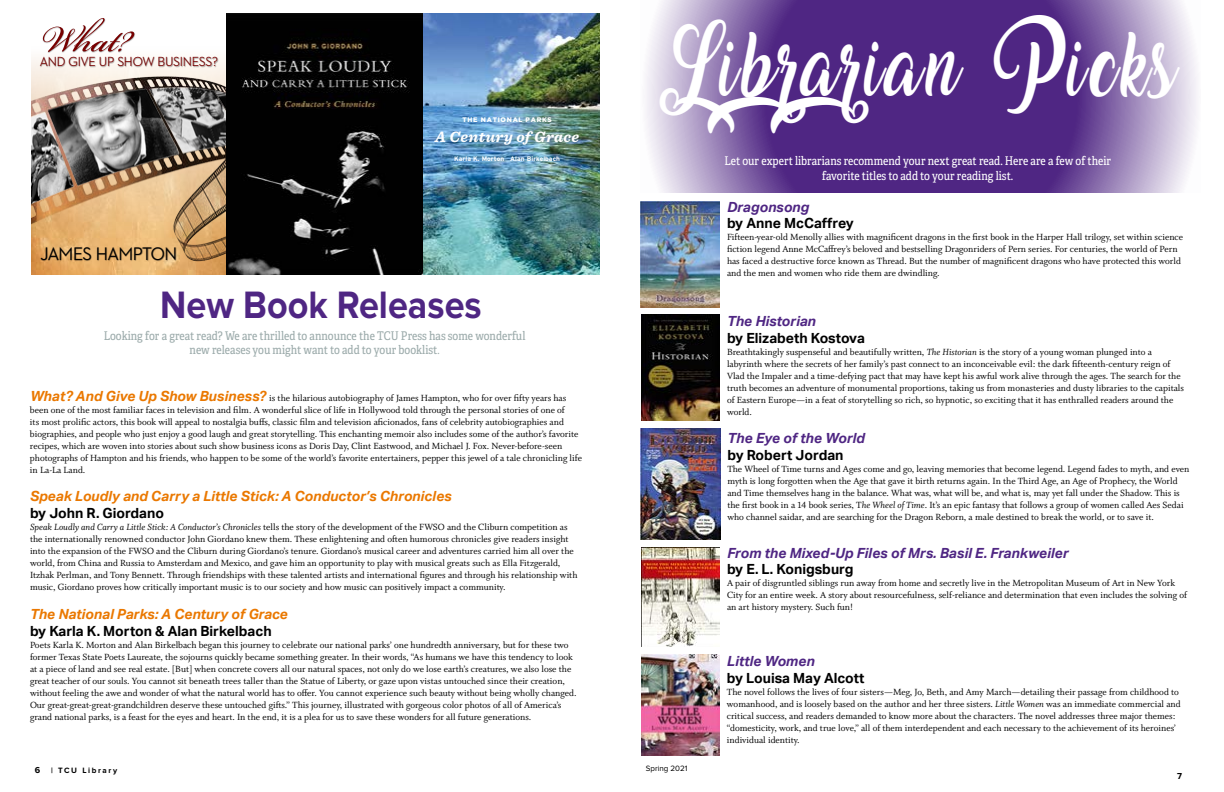
<style>
.page{position:relative;width:1224px;height:792px;background:#fff}
.page>*{position:absolute;margin:0;border:0;box-sizing:border-box;transform-origin:0 0}
.t1{font:58.1px "Bickham Script Std";color:#780000}
.t2{font:57px "Amarillo";letter-spacing:.1em;color:#fff;scale:.83 1}
.t3{font:700 39.6px "Proxima Nova";color:#4f2683;scale:.91 1}
.t4{font:500 18.4px "Neutraface 2 Display";letter-spacing:-.03em;color:#000}
.t5{font:italic 700 15.6px "Sentinel";letter-spacing:.02em;color:#fff}
.t6{font:700 14px "Aktiv Grotesk";color:#000}
.t7{font:italic 700 14px "Aktiv Grotesk";color:#4f2683}
.t8{font:italic 700 14px "Aktiv Grotesk";color:#ea7800}
.t9{font:500 13.4px "Neutraface 2 Display";letter-spacing:-.015em;color:#780000}
.t10{font:12px/14.4px "Adelle Condensed";color:#9cabab;text-align:center}
.t11{font:12px/14.4px "Adelle Condensed";color:#fff;text-align:center}
.t12{font:10px/12px "Whitman Roman LF";color:#000}
.t13{font:700 9px "Proxima Nova";color:#000}
.t14{font:700 8px "Proxima Nova";letter-spacing:.2em;color:#000}
.t15{font:8px "Proxima Nova";color:#000}
.t16{font:700 6.6px "Interstate";letter-spacing:.01em;color:#fff}
.t17{font:900 6.6px "Gotham";letter-spacing:.11em;color:#fff}
.s1{font-weight:300}
.s2{font-family:"Aktiv Grotesk";font-weight:700;font-style:italic;font-size:14px;color:#ea7800}
.s3{color:#fff}
.s4{font-family:"Whitman Italic LF"}
.s5{font-size:9px}
</style>
<div class="page">
<img style="left:31px;top:46px;width:196px;height:229px">
<div style="left:40px;top:17px;width:179px;height:51px;background:#000;opacity:.45"></div>
<img style="left:31px;top:213px;width:196px;height:50px">
<div style="left:40px;top:246px;width:137px;height:16px;background:#000;opacity:.65"></div>
<img style="left:31px;top:71px;width:196px;height:142px">
<img style="left:227px;top:14px;width:372px;height:261px">
<svg style="left:646px;top:0;width:551px;height:193px;background:#77589f"></svg>
<img style="left:641px;top:202px;width:78px;height:106px">
<img style="left:641px;top:314px;width:78px;height:107px">
<img style="left:641px;top:429px;width:79px;height:111px">
<img style="left:641px;top:548px;width:78px;height:99px">
<img style="left:641px;top:655px;width:78px;height:101px">
<h1 class="t1" style="left:40px;top:-3px;width:92px">What?</h1>
<h3 class="t9" style="left:40px;top:54px;width:180px">AND GIVE UP SHOW BUSINESS?</h3>
<h3 class="t4" style="left:40px;top:244px;width:138px">JAMES HAMPTON</h3>
<p class="t17" style="left:463px;top:115px;width:91px">THE NATIONAL PARKS</p>
<h3 class="t5" style="left:435px;top:125px;width:145px">A Century of Grace</h3>
<p class="t16" style="left:454px;top:155px;width:107px">Karla K. Morton Alan Birkelbach</p>
<h3 class="t3" style="left:160px;top:282px;width:355px">New Book Releases</h3>
<p class="t10" style="left:104px;top:328px;width:423px">Looking for a great read? We are thrilled to announce the TCU Press has some wonderful new releases you might want to add to your booklist<span class="s1">.</span></p>
<p class="t12" style="left:30px;top:392px;width:554px"><span class="s2">What? And Give Up Show Business?</span> is the hilarious autobiography of James Hampton, who for over fifty years has been one of the most familiar faces in television and film. A wonderful slice of life in Hollywood told through the personal stories of one of<br>its most prolific actors, this book will appeal to nostalgia buffs, classic film and television aficionados, fans of celebrity autobiographies and biographies, and people who just enjoy a good laugh and great storytelling. This enchanting memoir also includes some of the author’s favorite recipes, which are woven into stories about such show business icons as Doris Day, Clint Eastwood, and Michael J. Fox. Never-before-seen photographs of Hampton and his friends, who happen to be some of the world’s favorite entertainers, pepper this jewel of a tale chronicling life in La-La Land.<span class="s3">i</span></p>
<h3 class="t8" style="left:30px;top:488px;width:423px">Speak Loudly and Carry a Little Stick: A Conductor’s Chronicles</h3>
<h3 class="t6" style="left:30px;top:505px;width:136px">by John R. Giordano</h3>
<p class="t12" style="left:30px;top:521px;width:549px"><span class="s4">Speak Loudly and Carry a Little Stick: A Conductor’s Chronicles</span> tells the story of the development of the FWSO and the Cliburn competition as the internationally renowned conductor John Giordano knew them. These enlightening and often humorous chronicles give readers insight into the expansion of the FWSO and the Cliburn during Giordano’s tenure. Giordano’s musical career and adventures carried him all over the world, from China and Russia to Amsterdam and Mexico, and gave him an opportunity to play with musical greats such as Ella Fitzgerald, Itzhak Perlman, and Tony Bennett. Through friendships with these talented artists and international figures and through his relationship with music, Giordano proves how critically important music is to our society and how music can positively impact a community.</p>
<h3 class="t8" style="left:30px;top:606px;width:259px">The National Parks: A Century of Grace</h3>
<h3 class="t6" style="left:30px;top:623px;width:243px">by Karla K. Morton &amp; Alan Birkelbach</h3>
<p class="t12" style="left:30px;top:639px;width:548px">Poets Karla K. Morton and Alan Birkelbach began this journey to celebrate our national parks’ one hundredth anniversary, but for these two former Texas State Poets Laureate, the sojourns quickly became something greater. In their words, “As humans we have this tendency to look at a piece of land and see real estate. [But] when concrete covers all our natural spaces, not only do we lose earth’s creatures, we also lose the great teacher of our souls. You cannot sit beneath trees taller than the Statue of Liberty, or gaze upon vistas untouched since their creation, without feeling the awe and wonder of what the natural world has to offer. You cannot experience such beauty without being wholly changed.<br>Our great-great-great-grandchildren deserve these untouched gifts.” This journey, illustrated with gorgeous color photos of all of America’s grand national parks, is a feast for the eyes and heart. In the end, it is a plea for us to save these wonders for all future generations.</p>
<p class="t14" style="left:35px;top:765px;width:84px"><span class="s5">6</span> | TCU Library</p>
<h2 class="t2" style="left:660px;top:43px;width:623px">Librarian Picks</h2>
<p class="t11" style="left:724px;top:154px;width:388px">Let our expert librarians recommend your next great read. Here are a few of their favorite titles to add to your reading list.</p>
<h3 class="t7" style="left:727px;top:199px;width:84px">Dragonsong</h3>
<h3 class="t6" style="left:727px;top:215px;width:128px">by Anne McCaffrey</h3>
<p class="t12" style="left:727px;top:232px;width:458px">Fifteen-year-old Menolly allies with magnificent dragons in the first book in the Harper Hall trilogy, set within science fiction legend Anne McCaffrey’s beloved and bestselling Dragonriders of Pern series. For centuries, the world of Pern has faced a destructive force known as Thread. But the number of magnificent dragons who have protected this world and the men and women who ride them are dwindling.</p>
<h3 class="t7" style="left:727px;top:313px;width:90px">The Historian</h3>
<h3 class="t6" style="left:727px;top:330px;width:139px">by Elizabeth Kostova</h3>
<p class="t12" style="left:727px;top:346px;width:459px">Breathtakingly suspenseful and beautifully written, <span class="s4">The Historian</span> is the story of a young woman plunged into a labyrinth where the secrets of her family’s past connect to an inconceivable evil: the dark fifteenth-century reign of Vlad the Impaler and a time-defying pact that may have kept his awful work alive through the ages. The search for the truth becomes an adventure of monumental proportions, taking us from monasteries and dusty libraries to the capitals of Eastern Europe—in a feat of storytelling so rich, so hypnotic, so exciting that it has enthralled readers around the world.</p>
<h3 class="t7" style="left:727px;top:430px;width:139px">The Eye of the World</h3>
<h3 class="t6" style="left:727px;top:447px;width:118px">by Robert Jordan</h3>
<p class="t12" style="left:727px;top:463px;width:464px">The Wheel of Time turns and Ages come and go, leaving memories that become legend. Legend fades to myth, and even myth is long forgotten when the Age that gave it birth returns again. In the Third Age, an Age of Prophecy, the World and Time themselves hang in the balance. What was, what will be, and what is, may yet fall under the Shadow. This is the first book in a 14 book series, T<span class="s4">he Wheel of Time</span>. It’s an epic fantasy that follows a group of women called Aes Sedai who channel saidar, and are searching for the Dragon Reborn, a male destined to break the world, or to save it.</p>
<h3 class="t7" style="left:727px;top:545px;width:343px">From the Mixed-Up Files of Mrs. Basil E. Frankweiler</h3>
<h3 class="t6" style="left:727px;top:561px;width:128px">by E. L. Konigsburg</h3>
<p class="t12" style="left:727px;top:578px;width:461px">A pair of disgruntled siblings run away from home and secretly live in the Metropolitan Museum of Art in New York<br>City for an entire week. A story about resourcefulness, self-reliance and determination that even includes the solving of an art history mystery. Such fun!</p>
<p class="t15" style="left:646px;top:764px;width:43px">Spring 2021</p>
<h3 class="t7" style="left:727px;top:653px;width:89px">Little Women</h3>
<h3 class="t6" style="left:727px;top:670px;width:139px">by Louisa May Alcott</h3>
<p class="t12" style="left:727px;top:686px;width:455px">The novel follows the lives of four sisters—Meg, Jo, Beth, and Amy March—detailing their passage from childhood to womanhood, and is loosely based on the author and her three sisters. <span class="s4">Little Women</span> was an immediate commercial and critical success, and readers demanded to know more about the characters. The novel addresses three major themes: “domesticity, work, and true love,” all of them interdependent and each necessary to the achievement of its heroines’ individual identity.</p>
<p class="t13" style="left:1177px;top:770px;width:6px">7</p>
</div>
